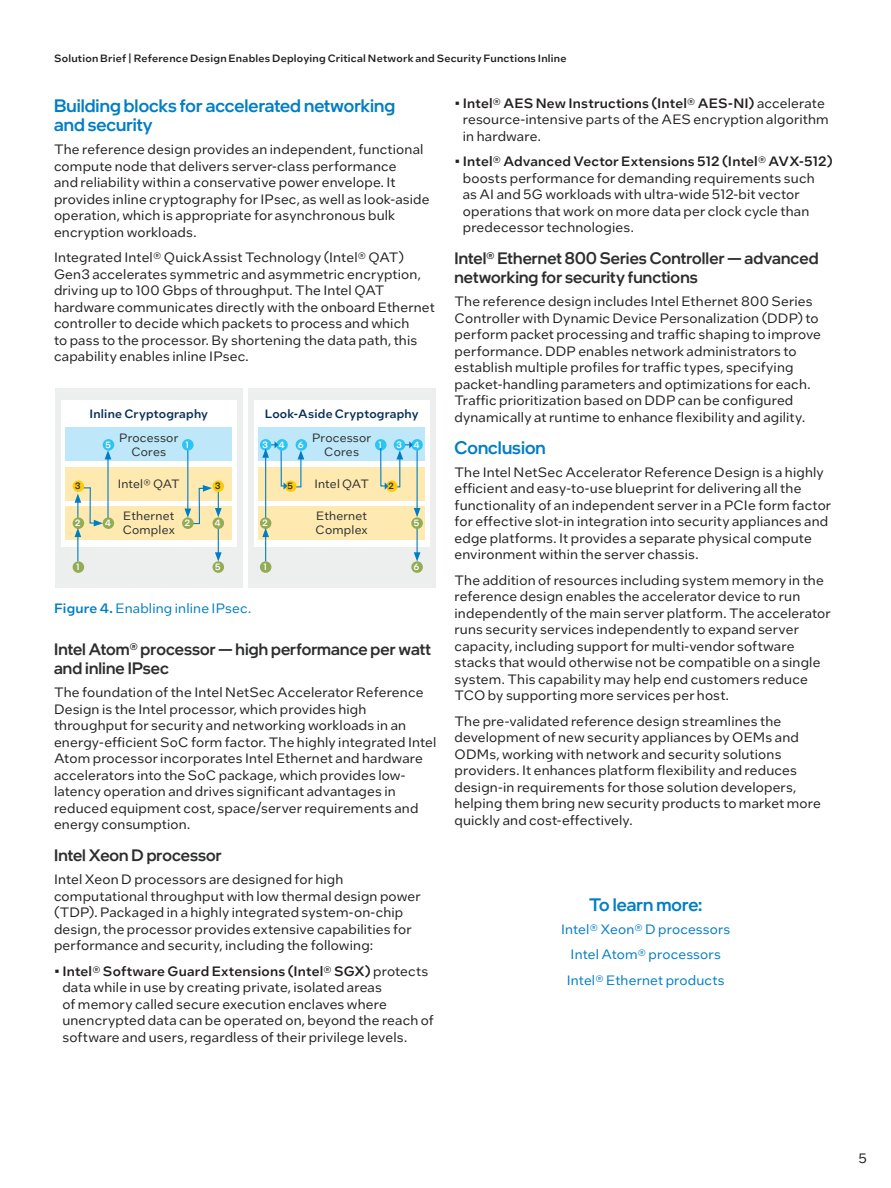
<style>
.page{position:relative;width:891px;height:1188px;background:#fff}
.page>*{position:absolute;margin:0;border:0;box-sizing:border-box;transform-origin:0 0}
.t1{font:500 18px/19.5px "Intel One Display";color:#007ec5}
.t2{font:500 16.5px/19.5px "Intel One Display";letter-spacing:.005em;color:#2d2f2e}
.t3{font:13.5px/16.5px "Intel One Text";letter-spacing:.01em;color:#231f20}
.t4{font:13.5px/25.3px "Intel One Text";letter-spacing:.01em;color:#007ec5;text-align:center}
.t5{font:12px/13.5px "Intel One Text";letter-spacing:.015em;color:#2d2f2e;text-align:center}
.t6{font:500 12px "Intel One Text";letter-spacing:.015em;color:#082e56}
.t7{font:500 10.5px "Intel One Text";letter-spacing:.02em;color:#231f20}
.t8{font:500 9px "Intel One Display";color:#fff}
.t9{font:500 9px "Intel One Display";color:#2d2f2e}
.s1{font-weight:500}
</style>
<div class="page">
<div style="left:248px;top:388px;width:188px;height:200px;background:#edeeee"></div>
<div style="left:254px;top:400px;width:175px;height:147px;background:#fff"></div>
<div style="left:258px;top:467px;width:167px;height:34px;background:#feeab1"></div>
<div style="left:259px;top:427px;width:166px;height:34px;background:#bfe7fa"></div>
<svg style="left:276px;top:439px;width:12px;height:12px"></svg>
<div style="left:55px;top:388px;width:188px;height:200px;background:#edeeee"></div>
<div style="left:61px;top:400px;width:175px;height:147px;background:#fff"></div>
<div style="left:66px;top:427px;width:166px;height:34px;background:#bfe7fa"></div>
<div style="left:66px;top:467px;width:166px;height:34px;background:#feeab1"></div>
<div style="left:66px;top:506px;width:166px;height:33px;background:#feeab1"></div>
<div style="left:258px;top:506px;width:167px;height:33px;background:#feeab1"></div>
<hr style="left:187px;top:448px;width:1px;height:63px;background:#007ec5">
<hr style="left:107px;top:457px;width:2px;height:62px;background:#007ec5">
<svg style="left:105px;top:451px;width:6px;height:8px"></svg>
<hr style="left:417px;top:443px;width:1px;height:67px;background:#007ec5">
<svg style="left:414px;top:508px;width:6px;height:9px"></svg>
<div style="left:213px;top:480px;width:11px;height:12px;background:#feca0a;border-radius:50%"></div>
<div style="left:386px;top:480px;width:11px;height:12px;background:#feca0a;border-radius:50%"></div>
<div style="left:213px;top:561px;width:11px;height:12px;background:#93ac54;border-radius:50%"></div>
<div style="left:411px;top:561px;width:12px;height:12px;background:#93ac54;border-radius:50%"></div>
<div style="left:103px;top:517px;width:11px;height:12px;background:#93ac54;border-radius:50%"></div>
<div style="left:103px;top:439px;width:11px;height:12px;background:#2bc4f3;border-radius:50%"></div>
<div style="left:296px;top:439px;width:11px;height:12px;background:#2bc4f3;border-radius:50%"></div>
<svg style="left:260px;top:439px;width:11px;height:12px"></svg>
<div style="left:182px;top:439px;width:12px;height:12px;background:#2bc4f3;border-radius:50%"></div>
<div style="left:375px;top:439px;width:12px;height:12px;background:#2bc4f3;border-radius:50%"></div>
<svg style="left:182px;top:517px;width:12px;height:12px"></svg>
<div style="left:73px;top:480px;width:11px;height:12px;background:#feca0a;border-radius:50%"></div>
<svg style="left:285px;top:480px;width:12px;height:12px"></svg>
<hr style="left:265px;top:455px;width:1px;height:68px;background:#007ec5">
<div style="left:73px;top:517px;width:11px;height:12px;background:#93ac54;border-radius:50%"></div>
<div style="left:260px;top:517px;width:11px;height:12px;background:#93ac54;border-radius:50%"></div>
<svg style="left:75px;top:487px;width:28px;height:74px"></svg>
<svg style="left:262px;top:528px;width:7px;height:33px"></svg>
<div style="left:73px;top:561px;width:11px;height:12px;background:#93ac54;border-radius:50%"></div>
<div style="left:260px;top:561px;width:11px;height:12px;background:#93ac54;border-radius:50%"></div>
<svg style="left:184px;top:485px;width:38px;height:77px"></svg>
<svg style="left:414px;top:528px;width:6px;height:34px"></svg>
<div style="left:213px;top:517px;width:11px;height:12px;background:#93ac54;border-radius:50%"></div>
<div style="left:411px;top:517px;width:12px;height:12px;background:#93ac54;border-radius:50%"></div>
<div style="left:411px;top:439px;width:12px;height:12px;background:#2bc4f3;border-radius:50%"></div>
<svg style="left:380px;top:441px;width:33px;height:49px"></svg>
<div style="left:394px;top:439px;width:11px;height:12px;background:#2bc4f3;border-radius:50%"></div>
<svg style="left:262px;top:441px;width:42px;height:49px"></svg>
<p class="t7" style="left:54px;top:51px;width:514px">Solution Brief | Reference Design Enables Deploying Critical Network and Security Functions Inline</p>
<h1 class="t1" style="left:54px;top:95px;width:343px">Building blocks for accelerated networking and security</h1>
<p class="t3" style="left:54px;top:141px;width:377px">The reference design provides an independent, functional compute node that delivers server-class performance<br>and reliability within a conservative power envelope. It provides inline cryptography for IPsec, as well as look-aside operation, which is appropriate for asynchronous bulk encryption workloads.</p>
<p class="t3" style="left:54px;top:249px;width:382px">Integrated Intel® QuickAssist Technology (Intel® QAT)<br>Gen3 accelerates symmetric and asymmetric encryption, driving up to 100 Gbps of throughput. The Intel QAT hardware communicates directly with the onboard Ethernet controller to decide which packets to process and which<br>to pass to the processor. By shortening the data path, this capability enables inline IPsec.</p>
<p class="t3" style="left:463px;top:94px;width:367px;text-indent:-8px">• <span class="s1">Intel® AES New Instructions (Intel® AES-NI)</span> accelerate resource-intensive parts of the AES encryption algorithm in hardware.</p>
<p class="t3" style="left:463px;top:153px;width:371px;text-indent:-8px">• <span class="s1">Intel® Advanced Vector Extensions 512 (Intel® AVX-512) </span>boosts performance for demanding requirements such<br>as AI and 5G workloads with ultra-wide 512-bit vector operations that work on more data per clock cycle than predecessor technologies.</p>
<p class="t2" style="left:454px;top:248px;width:365px">Intel® Ethernet 800 Series Controller — advanced networking for security functions</p>
<p class="t3" style="left:454px;top:293px;width:368px">The reference design includes Intel Ethernet 800 Series Controller with Dynamic Device Personalization (DDP) to perform packet processing and traffic shaping to improve performance. DDP enables network administrators to establish multiple profiles for traffic types, specifying packet-handling parameters and optimizations for each.<br>Traffic prioritization based on DDP can be configured dynamically at runtime to enhance flexibility and agility.</p>
<h1 class="t1" style="left:454px;top:437px;width:93px">Conclusion</h1>
<p class="t3" style="left:454px;top:463px;width:378px">The Intel NetSec Accelerator Reference Design is a highly efficient and easy-to-use blueprint for delivering all the functionality of an independent server in a PCIe form factor for effective slot-in integration into security appliances and edge platforms. It provides a separate physical compute environment within the server chassis.</p>
<p class="t3" style="left:454px;top:571px;width:378px">The addition of resources including system memory in the reference design enables the accelerator device to run independently of the main server platform. The accelerator runs security services independently to expand server capacity, including support for multi-vendor software stacks that would otherwise not be compatible on a single system. This capability may help end customers reduce TCO by supporting more services per host.</p>
<p class="t3" style="left:454px;top:712px;width:368px">The pre-validated reference design streamlines the development of new security appliances by OEMs and ODMs, working with network and security solutions providers. It enhances platform flexibility and reduces design-in requirements for those solution developers, helping them bring new security products to market more quickly and cost-effectively.</p>
<p class="t6" style="left:90px;top:406px;width:120px">Inline Cryptography</p>
<p class="t6" style="left:265px;top:406px;width:155px">Look-Aside Cryptography</p>
<p class="t5" style="left:119px;top:431px;width:60px">Processor<br>Cores</p>
<p class="t5" style="left:118px;top:477px;width:64px">Intel® QAT</p>
<p class="t5" style="left:123px;top:509px;width:54px;text-align:left">Ethernet<br>Complex</p>
<p class="t5" style="left:316px;top:509px;width:54px;text-align:left">Ethernet<br>Complex</p>
<p class="t5" style="left:312px;top:431px;width:60px">Processor<br>Cores</p>
<p class="t8" style="left:105px;top:439px;width:7px">5</p>
<p class="t8" style="left:186px;top:439px;width:4px">1</p>
<p class="t8" style="left:263px;top:439px;width:7px">3</p>
<p class="t8" style="left:298px;top:439px;width:7px">6</p>
<p class="t8" style="left:379px;top:439px;width:4px">1</p>
<p class="t8" style="left:396px;top:439px;width:7px">3</p>
<p class="t8" style="left:414px;top:439px;width:7px">4</p>
<p class="t8" style="left:279px;top:439px;width:7px">4</p>
<p class="t5" style="left:314px;top:477px;width:56px">Intel QAT</p>
<p class="t9" style="left:75px;top:480px;width:7px">3</p>
<p class="t9" style="left:288px;top:480px;width:7px">5</p>
<p class="t8" style="left:75px;top:517px;width:7px">2</p>
<p class="t8" style="left:263px;top:517px;width:7px">2</p>
<p class="t8" style="left:76px;top:561px;width:4px">1</p>
<p class="t8" style="left:264px;top:561px;width:4px">1</p>
<p class="t9" style="left:215px;top:480px;width:7px">3</p>
<p class="t9" style="left:389px;top:480px;width:7px">2</p>
<p class="t8" style="left:185px;top:517px;width:7px">2</p>
<p class="t8" style="left:105px;top:517px;width:7px">4</p>
<p class="t8" style="left:215px;top:517px;width:7px">4</p>
<p class="t8" style="left:414px;top:517px;width:7px">5</p>
<p class="t8" style="left:215px;top:561px;width:7px">5</p>
<p class="t8" style="left:414px;top:561px;width:7px">6</p>
<p class="t4" style="left:54px;top:595px;width:199px"><span class="s1">Figure 4.</span> Enabling inline IPsec.</p>
<p class="t2" style="left:54px;top:639px;width:379px">Intel Atom® processor — high performance per watt and inline IPsec</p>
<p class="t3" style="left:54px;top:684px;width:384px">The foundation of the Intel NetSec Accelerator Reference Design is the Intel processor, which provides high throughput for security and networking workloads in an energy-efficient SoC form factor. The highly integrated Intel Atom processor incorporates Intel Ethernet and hardware accelerators into the SoC package, which provides low&shy;latency operation and drives significant advantages in reduced equipment cost, space/server requirements and energy consumption.</p>
<p class="t2" style="left:54px;top:845px;width:169px">Intel Xeon D processor</p>
<p class="t3" style="left:54px;top:871px;width:368px">Intel Xeon D processors are designed for high computational throughput with low thermal design power (TDP). Packaged in a highly integrated system-on-chip design, the processor provides extensive capabilities for performance and security, including the following:</p>
<p class="t3" style="left:62px;top:962px;width:373px;text-indent:-8px">• <span class="s1">Intel® Software Guard Extensions (Intel® SGX)</span> protects data while in use by creating private, isolated areas<br>of memory called secure execution enclaves where unencrypted data can be operated on, beyond the reach of software and users, regardless of their privilege levels.</p>
<h1 class="t1" style="left:589px;top:894px;width:115px">To learn more:</h1>
<p class="t4" style="left:561px;top:916px;width:171px">Intel® Xeon® D processors<br>Intel Atom® processors<br>Intel® Ethernet products</p>
<p class="t3" style="left:858px;top:1150px;width:10px">5</p>
</div>
